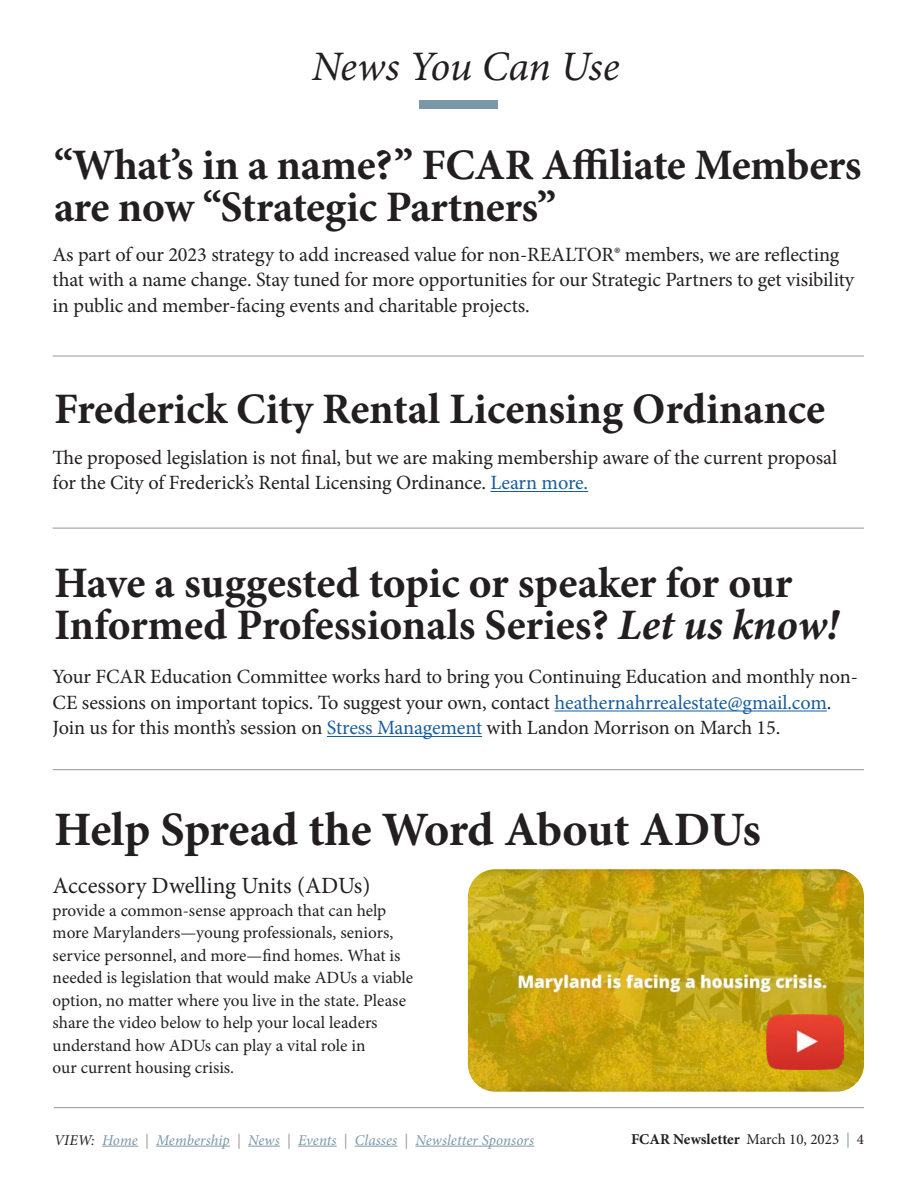
<style>
.page{position:relative;width:918px;height:1188px;background:#fff}
.page>*{position:absolute;margin:0;border:0;box-sizing:border-box;transform-origin:0 0}
.t1{font:700 48px "Minion Pro";letter-spacing:-.01em;color:#231f20}
.t2{font:700 43.5px/42px "Minion Pro";letter-spacing:-.01em;color:#231f20}
.t3{font:italic 42px "Minion Pro";letter-spacing:-.01em;color:#231f20}
.t4{font:23.25px "Minion Pro";color:#231f20}
.t5{font:20.25px/25.5px "Minion Pro";letter-spacing:-.01em;color:#231f20}
.t6{font:17.25px/22.5px "Minion Pro";letter-spacing:-.005em;color:#231f20}
.t7{font:italic 15px "Minion Pro";letter-spacing:.005em;color:#7b98a9}
.t8{font:700 15px "Minion Pro";color:#231f20}
.s1{color:#175d9e}
.s2{font-style:italic}
.s3{color:#231f20}
.s4{color:#939598}
.s5{font-weight:400}
.s6{font-weight:400;color:#7b98a9}
</style>
<div class="page">
<hr style="left:54px;top:1107px;width:810px;height:1px;background:#939598">
<hr style="left:102px;top:1146px;width:36px;height:1px;background:#7b98a9">
<hr style="left:156px;top:1146px;width:74px;height:1px;background:#7b98a9">
<hr style="left:248px;top:1146px;width:32px;height:1px;background:#7b98a9">
<hr style="left:298px;top:1146px;width:39px;height:1px;background:#7b98a9">
<hr style="left:355px;top:1146px;width:42px;height:1px;background:#7b98a9">
<hr style="left:415px;top:1146px;width:119px;height:1px;background:#7b98a9">
<div style="left:420px;top:101px;width:78px;height:8px;background:#7b98a9"></div>
<hr style="left:53px;top:528px;width:811px;height:1px;background:#939598">
<hr style="left:53px;top:769px;width:811px;height:1px;background:#939598">
<hr style="left:53px;top:356px;width:811px;height:1px;background:#939598">
<hr style="left:490px;top:491px;width:98px;height:1px;background:#175d9e">
<hr style="left:554px;top:710px;width:273px;height:1px;background:#175d9e">
<hr style="left:327px;top:736px;width:155px;height:1px;background:#175d9e">
<img style="left:468px;top:869px;width:396px;height:223px">
<img style="left:767px;top:1015px;width:77px;height:54px">
<h3 class="t3" style="left:312px;top:38px;width:309px">News You Can Use</h3>
<h2 class="t2" style="left:54px;top:143px;width:809px">“What’s in a name?” FCAR Affiliate Members are now “Strategic Partners”</h2>
<p class="t5" style="left:53px;top:242px;width:803px">As part of our 2023 strategy to add increased value for non-REALTOR® members, we are reflecting that with a name change. Stay tuned for more opportunities for our Strategic Partners to get visibility in public and member-facing events and charitable projects.</p>
<h2 class="t2" style="left:54px;top:387px;width:773px">Frederick City Rental Licensing Ordinance</h2>
<p class="t5" style="left:53px;top:445px;width:786px">The proposed legislation is not final, but we are making membership aware of the current proposal for the City of Frederick’s Rental Licensing Ordinance. <span class="s1">Learn more.</span></p>
<h2 class="t2" style="left:54px;top:561px;width:786px">Have a suggested topic or speaker for our<br>Informed Professionals Series? <span class="s2">Let us know!</span></h2>
<p class="t5" style="left:53px;top:664px;width:807px">Your FCAR Education Committee works hard to bring you Continuing Education and monthly non-<br>CE sessions on important topics. To suggest your own, contact <span class="s1">heathernahrrealestate@gmail.com</span>.<br>Join us for this month’s session on <span class="s1">Stress Management</span> with Landon Morrison on March 15.</p>
<h1 class="t1" style="left:54px;top:796px;width:708px">Help Spread the Word About ADUs</h1>
<p class="t4" style="left:53px;top:870px;width:319px">Accessory Dwelling Units (ADUs)</p>
<p class="t6" style="left:53px;top:899px;width:362px">provide a common-sense approach that can help more Marylanders—young professionals, seniors, service personnel, and more—find homes. What is needed is legislation that would make ADUs a viable option, no matter where you live in the state. Please share the video below to help your local leaders understand how ADUs can play a vital role in<br>our current housing crisis.</p>
<p class="t7" style="left:54px;top:1130px;width:482px"><span class="s3">VIEW:</span> Home <span class="s4">|</span> Membership <span class="s4">|</span> News <span class="s4">|</span> Events <span class="s4">|</span> Classes <span class="s4">|</span> Newsletter Sponsors</p>
<p class="t8" style="left:631px;top:1128px;width:234px">FCAR Newsletter <span class="s5">March 10, 2023</span> <span class="s6">|</span> <span class="s5">4</span></p>
</div>
